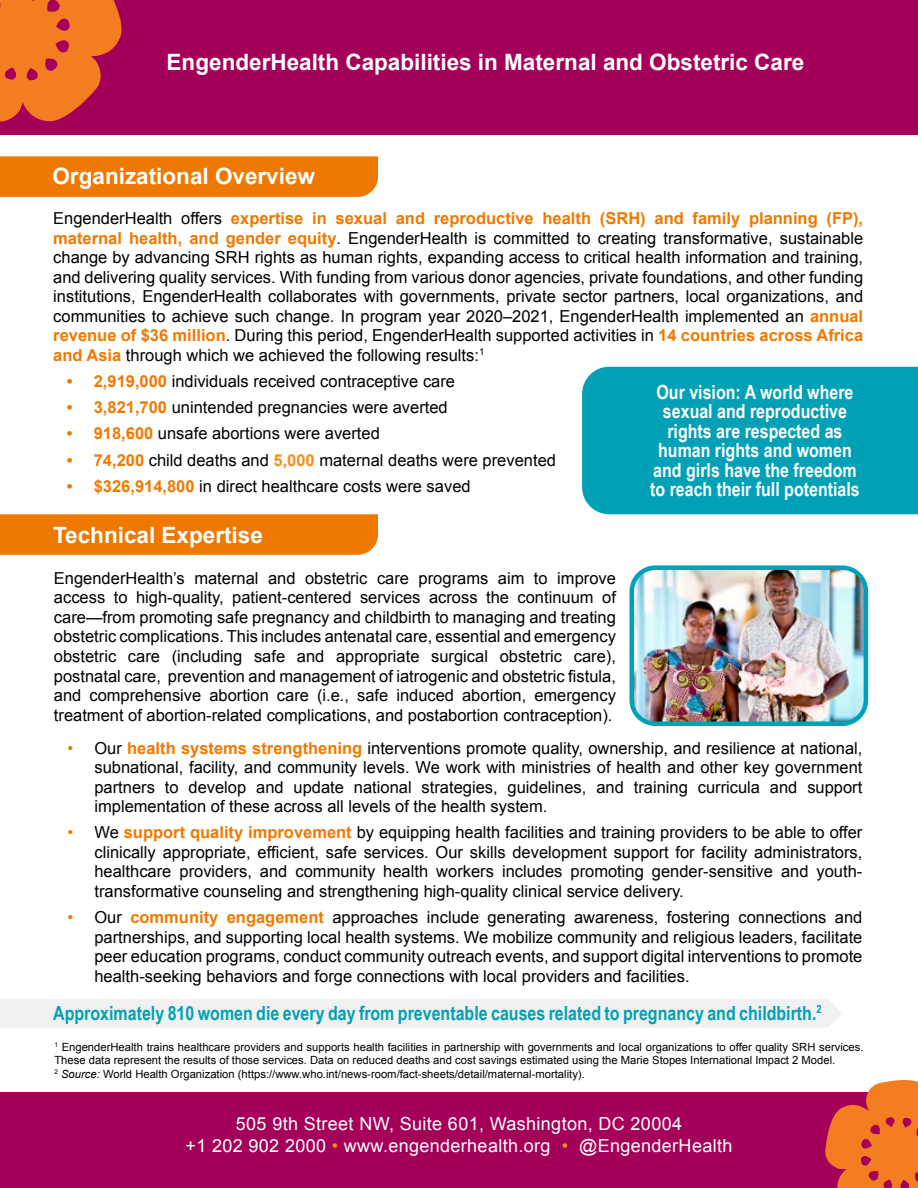
<style>
.page{position:relative;width:918px;height:1188px;background:#fff}
.page>*{position:absolute;margin:0;border:0;box-sizing:border-box;transform-origin:0 0}
.t1{font:700 22.5px "Arial";color:#fff}
.t2{font:700 19.5px/19.5px "Arial Narrow";color:#fff;text-align:center}
.t3{font:700 19.5px "Arial Narrow";color:#00a1b6}
.t4{font:18px/22.5px "Arial";letter-spacing:.02em;color:#fff;text-align:center}
.t5{font:16.5px/19.5px "Arial";color:#000;text-align:justify}
.t6{font:11.25px/13.5px "Arial";color:#000}
.s1{font-weight:700;color:#ef7900}
.s2{font-weight:700;color:#f4911d}
.s3{color:#ef7900}
.s4{font-style:italic}
.s5{color:#f4911d}
</style>
<div class="page">
<div style="left:0;top:156px;width:378px;height:41px;background:#ef7900"></div>
<div style="left:0;top:514px;width:378px;height:41px;background:#ef7900"></div>
<div style="left:0;top:1093px;width:918px;height:95px;background:#a40059"></div>
<div style="left:0;top:0;width:918px;height:135px;background:#a40059"></div>
<div style="left:582px;top:367px;width:336px;height:147px;background:#00a1b6"></div>
<img style="left:634px;top:570px;width:229px;height:151px">
<div style="left:629px;top:565px;width:239px;height:161px;border:4px solid #00a1b6;border-radius:24px"></div>
<div style="left:0;top:999px;width:842px;height:28px;background:#f1f1f1"></div>
<svg style="left:0;top:0;width:122px;height:122px"></svg>
<svg style="left:825px;top:1080px;width:93px;height:108px"></svg>
<h1 class="t1" style="left:167px;top:48px;width:639px">EngenderHealth Capabilities in Maternal and Obstetric Care</h1>
<h1 class="t1" style="left:52px;top:162px;width:264px">Organizational Overview</h1>
<p class="t5" style="left:53px;top:209px;width:811px">EngenderHealth offers <span class="s1">expertise in sexual and reproductive health (SRH) and family planning (FP), maternal health, and gender equity</span>. EngenderHealth is committed to creating transformative, sustainable change by advancing SRH rights as human rights, expanding access to critical health information and training, and delivering quality services. With funding from various donor agencies, private foundations, and other funding institutions, EngenderHealth collaborates with governments, private sector partners, local organizations, and communities to achieve such change. In program year 2020–2021, EngenderHealth implemented an <span class="s1">annual revenue of $36 million</span>. During this period, EngenderHealth supported activities in <span class="s1">14 countries across Africa and Asia</span> through which we achieved the following results:<sup>1</sup></p>
<p class="t5" style="left:67px;top:371px;width:390px"><span class="s1">• 2,919,000</span> individuals received contraceptive care</p>
<p class="t5" style="left:67px;top:398px;width:383px"><span class="s1">• 3,821,700</span> unintended pregnancies were averted</p>
<p class="t5" style="left:67px;top:424px;width:315px"><span class="s1">• 918,600</span> unsafe abortions were averted</p>
<p class="t5" style="left:67px;top:450px;width:491px"><span class="s1">• 74,200</span> child deaths and <span class="s2">5,000</span> maternal deaths were prevented</p>
<p class="t5" style="left:67px;top:476px;width:405px"><span class="s1">• $326,914,800</span> in direct healthcare costs were saved</p>
<p class="t2" style="left:650px;top:381px;width:211px">Our vision: A world where sexual and reproductive rights are respected as human rights and women and girls have the freedom to reach their full potentials</p>
<h1 class="t1" style="left:53px;top:520px;width:211px">Technical Expertise</h1>
<p class="t5" style="left:54px;top:569px;width:563px">EngenderHealth’s maternal and obstetric care programs aim to improve access to high-quality, patient-centered services across the continuum of care—from promoting safe pregnancy and childbirth to managing and treating obstetric complications. This includes antenatal care, essential and emergency obstetric care (including safe and appropriate surgical obstetric care), postnatal care, prevention and management of iatrogenic and obstetric fistula, and comprehensive abortion care (i.e., safe induced abortion, emergency treatment of abortion-related complications, and postabortion contraception).</p>
<p class="t5" style="left:94px;top:738px;width:769px;text-indent:-27px"><span class="s3">•</span> Our <span class="s1">health systems strengthening</span> interventions promote quality, ownership, and resilience at national, subnational, facility, and community levels. We work with ministries of health and other key government partners to develop and update national strategies, guidelines, and training curricula and support implementation of these across all levels of the health system.</p>
<p class="t5" style="left:94px;top:823px;width:769px;text-indent:-27px"><span class="s3">•</span> We <span class="s1">support quality improvement</span> by equipping health facilities and training providers to be able to offer clinically appropriate, efficient, safe services. Our skills development support for facility administrators, healthcare providers, and community health workers includes promoting gender-sensitive and youth&shy;transformative counseling and strengthening high-quality clinical service delivery.</p>
<p class="t5" style="left:94px;top:908px;width:769px;text-indent:-27px"><span class="s3">•</span> Our <span class="s1">community engagement</span> approaches include generating awareness, fostering connections and partnerships, and supporting local health systems. We mobilize community and religious leaders, facilitate peer education programs, conduct community outreach events, and support digital interventions to promote health-seeking behaviors and forge connections with local providers and facilities.</p>
<p class="t3" style="left:53px;top:998px;width:770px">Approximately 810 women die every day from preventable causes related to pregnancy and childbirth.<sup>2</sup></p>
<p class="t6" style="left:54px;top:1040px;width:811px"><sup>1</sup> EngenderHealth trains healthcare providers and supports health facilities in partnership with governments and local organizations to offer quality SRH services.<br>These data represent the results of those services. Data on reduced deaths and cost savings estimated using the Marie Stopes International Impact 2 Model.<br><sup>2</sup> <span class="s4">Source:</span> World Health Organization (https://www.who.int/news-room/fact-sheets/detail/maternal-mortality).</p>
<p class="t4" style="left:186px;top:1112px;width:548px">505 9th Street NW, Suite 601, Washington, DC 20004<br>+1 202 902 2000 <span class="s5">•</span> www.engenderhealth.org <span class="s5">•</span> @EngenderHealth</p>
</div>
